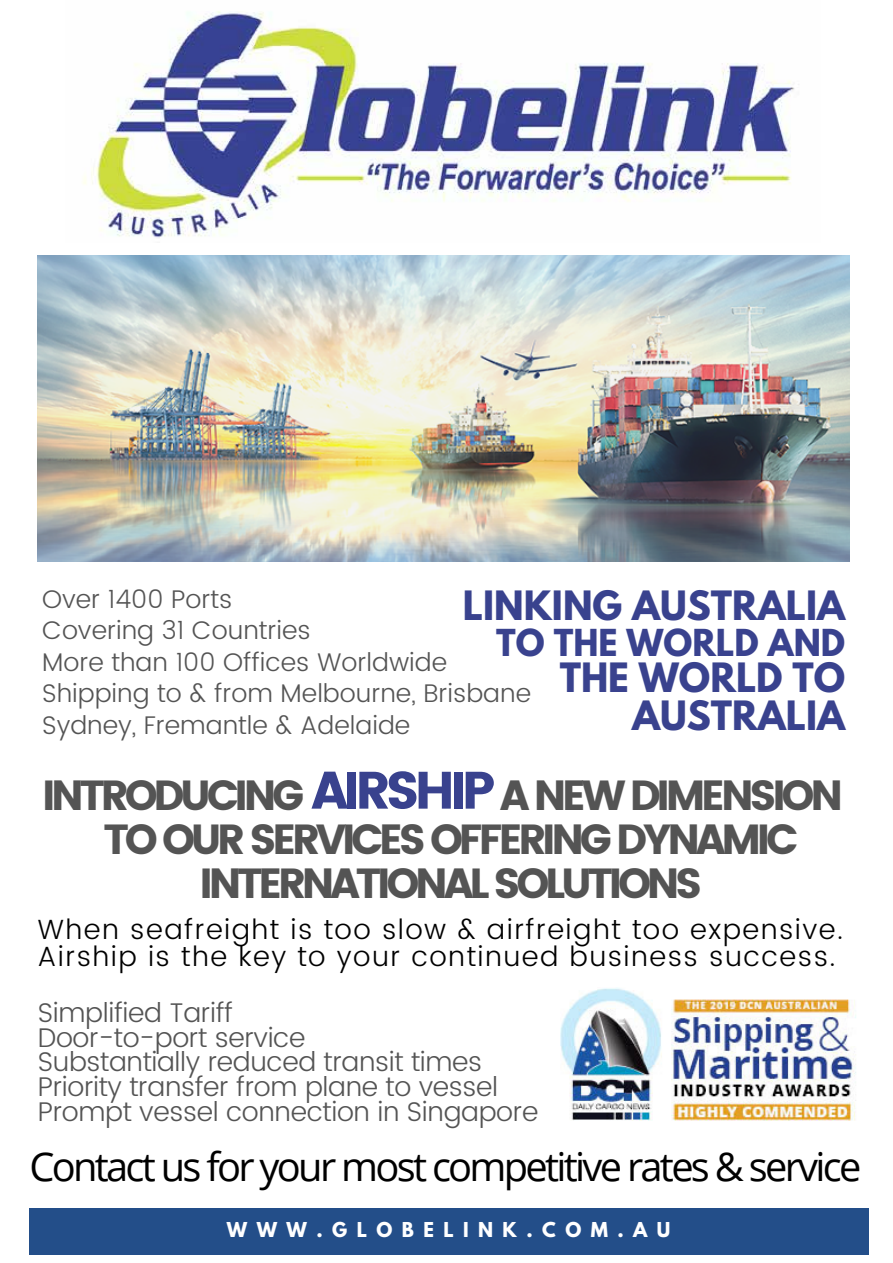
<style>
.page{position:relative;width:893px;height:1263px;background:#fff}
.page>*{position:absolute;margin:0;border:0;box-sizing:border-box;transform-origin:0 0}
.t1{font:52.5px "Poppins";letter-spacing:-.095em;color:#39428e}
.t2{font:42px "Poppins";letter-spacing:-.1em;color:#545454}
.t3{font:39.75px "Open Sans";letter-spacing:-.07em;color:#000}
.t4{font:700 35.85px/37.7px "League Spartan";color:#39428e;text-align:right}
.t5{font:700 33px "League Spartan";color:#39428e}
.t6{font:300 27.75px/27px "Poppins";letter-spacing:.05em;color:#000}
.t7{font:300 27px/24.8px "Poppins";letter-spacing:-.015em;color:#545454}
.t8{font:300 25.5px/31.5px "Poppins";color:#545454}
.t9{font:700 18.15px "League Spartan";letter-spacing:.52em;color:#fff}
</style>
<div class="page">
<img style="left:37px;top:256px;width:812px;height:306px">
<img style="left:83px;top:11px;width:712px;height:227px">
<div style="left:29px;top:1208px;width:839px;height:46px;background:#234e89"></div>
<img style="left:560px;top:988px;width:296px;height:133px">
<p class="t8" style="left:42px;top:584px;width:491px">Over 1400 Ports<br>Covering 31 Countries<br>More than 100 Offices Worldwide<br>Shipping to &amp; from Melbourne, Brisbane<br>Sydney, Fremantle &amp; Adelaide</p>
<h3 class="t4" style="left:463px;top:586px;width:384px">LINKING AUSTRALIA</h3>
<p class="t5" style="left:496px;top:617px;width:350px">TO THE WORLD AND</p>
<h3 class="t4" style="left:560px;top:658px;width:287px">THE WORLD TO<br>AUSTRALIA</h3>
<h1 class="t1" style="left:311px;top:760px;width:186px">AIRSHIP</h1>
<h2 class="t2" style="left:42px;top:771px;width:264px">INTRODUCING</h2>
<h2 class="t2" style="left:500px;top:771px;width:345px">A NEW DIMENSION</h2>
<h2 class="t2" style="left:104px;top:815px;width:696px">TO OUR SERVICES OFFERING DYNAMIC</h2>
<h2 class="t2" style="left:199px;top:859px;width:505px">INTERNATIONAL SOLUTIONS</h2>
<p class="t6" style="left:37px;top:917px;width:807px">When seafreight is too slow &amp; airfreight too expensive.<br>Airship is the key to your continued business success.</p>
<p class="t7" style="left:38px;top:1001px;width:502px">Simplified Tariff<br>Door-to-port service<br>Substantially reduced transit times<br>Priority transfer from plane to vessel<br>Prompt vessel connection in Singapore</p>
<h3 class="t3" style="left:29px;top:1139px;width:833px">Contact us for your most competitive rates &amp; service</h3>
<p class="t9" style="left:227px;top:1216px;width:445px">WWW.GLOBELINK.COM.AU</p>
</div>
